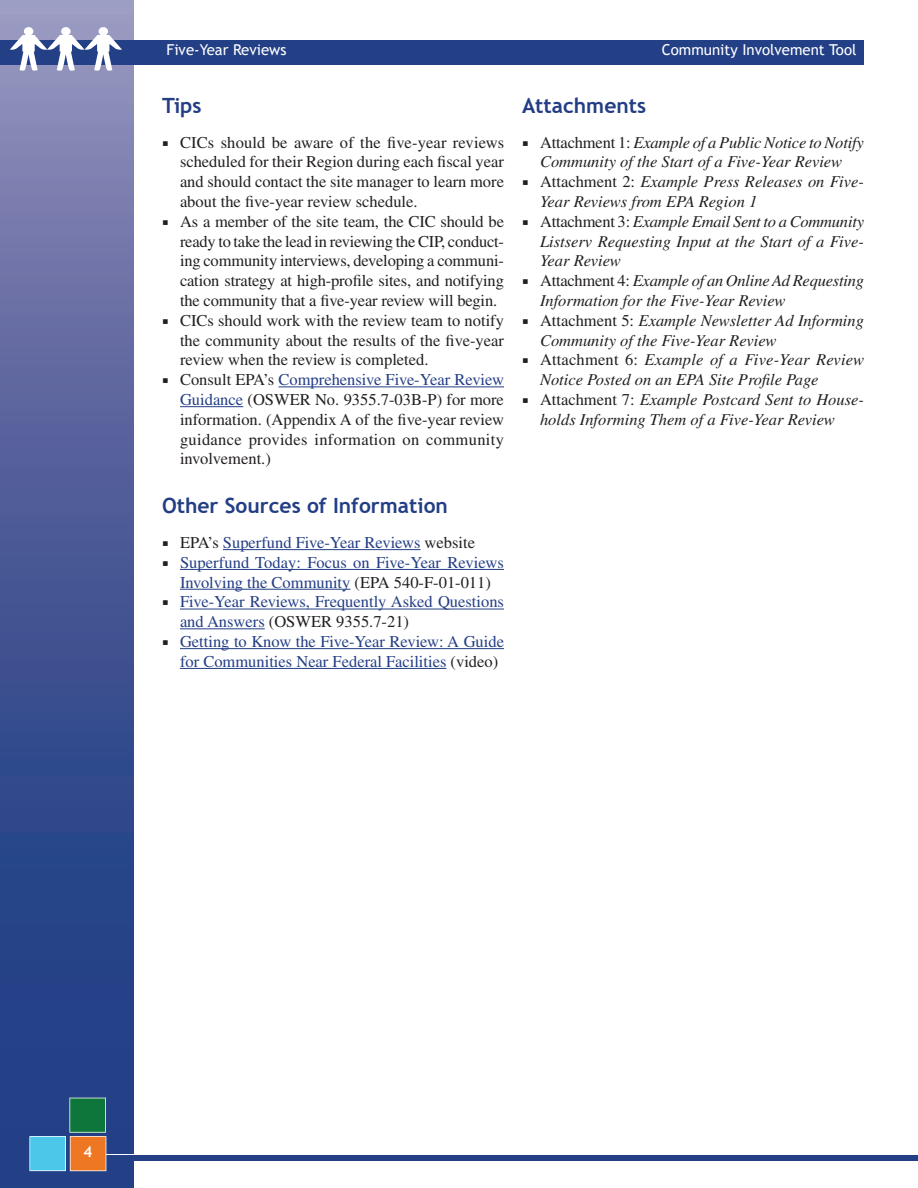
<style>
.page{position:relative;width:918px;height:1188px;background:#fff}
.page>*{position:absolute;margin:0;border:0;box-sizing:border-box;transform-origin:0 0}
.Section_Header{font:700 21px "Trebuchet MS";color:#233e85}
.t1{font:16.5px/19.8px "Times";color:#231f20;text-align:justify}
.t2{font:italic 16.5px/19.8px "Times";color:#231f20}
.t3{font:16.5px/19.8px "Times";color:#233e85}
.t4{font:15px "Trebuchet MS";color:#fff}
.t5{font:700 15px "Trebuchet MS";color:#fff}
.s1{font-style:normal}
.s2{color:#233e85}
.s3{color:#231f20}
</style>
<div class="page">
<img style="left:0;top:0;width:133px;height:1188px">
<div style="left:0;top:40px;width:864px;height:24px;background:#233f86"></div>
<div style="left:80px;top:1155px;width:838px;height:6px;background:#233f86"></div>
<svg style="left:29px;top:1098px;width:77px;height:73px;background:#5d7c7c"></svg>
<svg style="left:10px;top:27px;width:112px;height:44px"></svg>
<hr style="left:279px;top:386px;width:225px;height:1px;background:#233e85">
<hr style="left:180px;top:406px;width:63px;height:1px;background:#233e85">
<hr style="left:223px;top:549px;width:198px;height:1px;background:#233e85">
<hr style="left:180px;top:569px;width:324px;height:1px;background:#233e85">
<hr style="left:180px;top:589px;width:170px;height:1px;background:#233e85">
<hr style="left:180px;top:609px;width:324px;height:1px;background:#233e85">
<hr style="left:180px;top:628px;width:85px;height:1px;background:#233e85">
<hr style="left:180px;top:648px;width:324px;height:1px;background:#233e85">
<hr style="left:180px;top:668px;width:266px;height:1px;background:#233e85">
<p class="t4" style="left:167px;top:40px;width:121px">Five-Year Reviews</p>
<p class="t4" style="left:662px;top:40px;width:196px">Community Involvement Tool</p>
<p class="Section_Header" style="left:522px;top:92px;width:126px">Attachments</p>
<p class="t2" style="left:540px;top:132px;width:325px"><span class="s1">Attachment 1:</span> Example of a Public Notice to Notify<br>Community of the Start of a Five-Year Review</p>
<p class="t2" style="left:540px;top:172px;width:325px"><span class="s1">Attachment 2:</span> Example Press Releases on Five-<br>Year Reviews from EPA Region 1</p>
<p class="t2" style="left:540px;top:211px;width:326px;text-align:justify"><span class="s1">Attachment 3:</span> Example Email Sent to a Community Listserv Requesting Input at the Start of a Five-Year Review</p>
<p class="t2" style="left:540px;top:271px;width:326px"><span class="s1">Attachment 4:</span> Example of an Online Ad Requesting<br>Information for the Five-Year Review</p>
<p class="t2" style="left:540px;top:310px;width:326px"><span class="s1">Attachment 5:</span> Example Newsletter Ad Informing<br>Community of the Five-Year Review</p>
<p class="t2" style="left:540px;top:350px;width:326px"><span class="s1">Attachment 6:</span> Example of a Five-Year Review<br>Notice Posted on an EPA Site Profile Page</p>
<p class="t2" style="left:540px;top:390px;width:326px"><span class="s1">Attachment 7:</span> Example Postcard Sent to House&shy;holds Informing Them of a Five-Year Review</p>
<p class="Section_Header" style="left:162px;top:92px;width:41px">Tips</p>
<p class="t1" style="left:180px;top:132px;width:326px">CICs should be aware of the five-year reviews scheduled for their Region during each fiscal year and should contact the site manager to learn more about the five-year review schedule.</p>
<p class="t1" style="left:180px;top:211px;width:326px">As a member of the site team, the CIC should be ready to take the lead in reviewing the CIP, conduct&shy;ing community interviews, developing a communi&shy;cation strategy at high-profile sites, and notifying the community that a five-year review will begin.</p>
<p class="t1" style="left:180px;top:310px;width:326px">CICs should work with the review team to notify the community about the results of the five-year review when the review is completed.</p>
<p class="t1" style="left:180px;top:370px;width:326px">Consult EPA’s <span class="s2">Comprehensive Five-Year Review Guidance</span> (OSWER No. 9355.7-03B-P) for more information. (Appendix A of the five-year review guidance provides information on community involvement.)</p>
<p class="Section_Header" style="left:162px;top:492px;width:287px">Other Sources of Information</p>
<p class="t3" style="left:180px;top:532px;width:297px"><span class="s3">EPA’s</span> Superfund Five-Year Reviews <span class="s3">website</span></p>
<p class="t3" style="left:180px;top:552px;width:325px">Superfund Today: Focus on Five-Year Reviews<br>Involving the Community <span class="s3">(EPA 540-F-01-011)</span></p>
<p class="t3" style="left:180px;top:592px;width:326px">Five-Year Reviews, Frequently Asked Questions and Answers <span class="s3">(OSWER 9355.7-21)</span></p>
<p class="t3" style="left:180px;top:631px;width:326px">Getting to Know the Five-Year Review: A Guide for Communities Near Federal Facilities <span class="s3">(video)</span></p>
<p class="t5" style="left:83px;top:1142px;width:10px">4</p>
</div>
